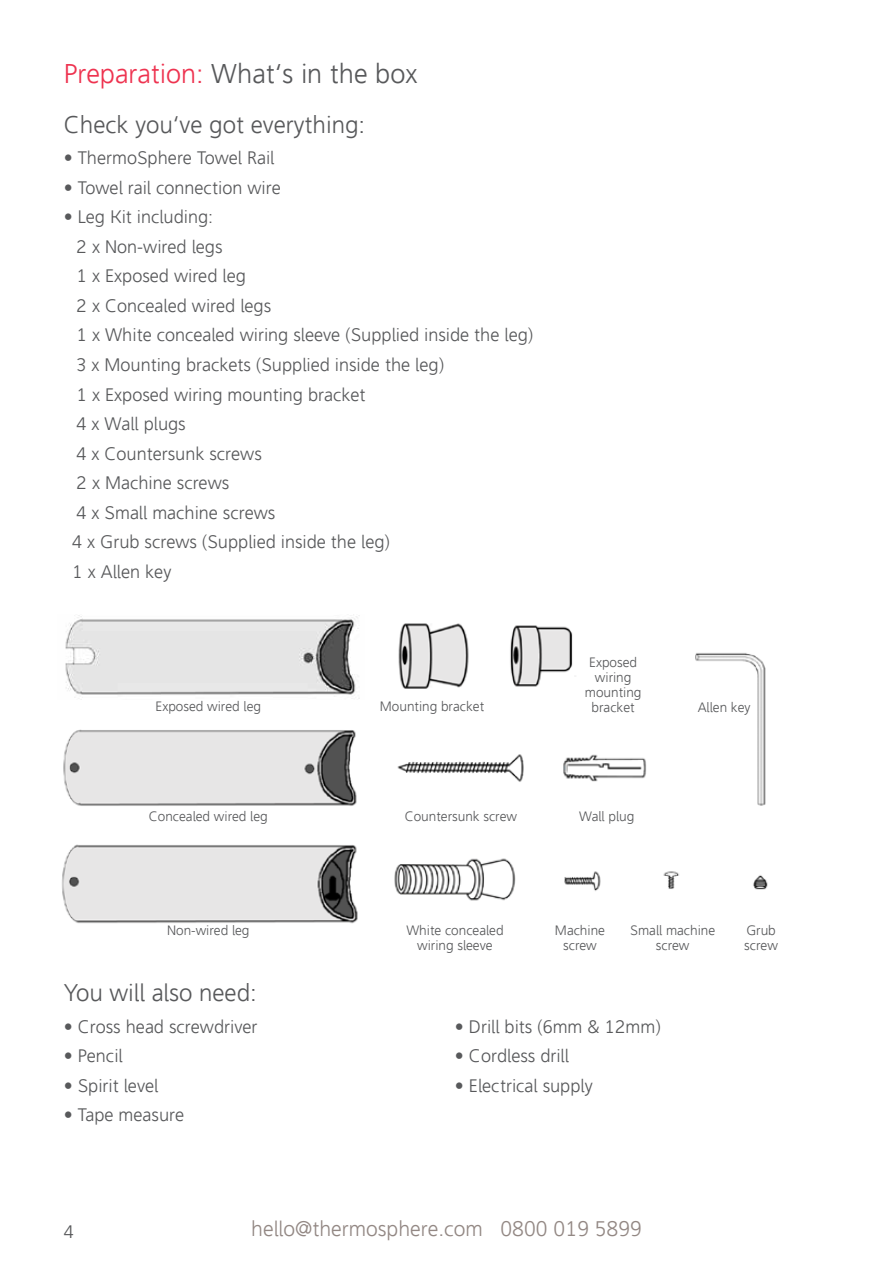
<style>
.page{position:relative;width:893px;height:1263px;background:#fff}
.page>*{position:absolute;margin:0;border:0;box-sizing:border-box;transform-origin:0 0}
.t1{font:27px "Agan 45";color:#58595b}
.t2{font:24px "Agan 45";color:#58595b}
.t3{font:21px "Agan 45";color:#938884}
.t4{font:18px/29.5px "Agan 45";color:#58595b}
.t5{font:13.5px/15px "Agan 45";color:#58595b;text-align:center}
.s1{color:#ee3350}
</style>
<div class="page">
<img style="left:65px;top:614px;width:295px;height:85px">
<img style="left:63px;top:729px;width:294px;height:77px">
<img style="left:62px;top:844px;width:296px;height:80px">
<img style="left:398px;top:623px;width:71px;height:66px">
<img style="left:563px;top:754px;width:84px;height:28px">
<img style="left:394px;top:858px;width:122px;height:43px">
<img style="left:695px;top:653px;width:71px;height:153px">
<img style="left:564px;top:871px;width:37px;height:20px">
<img style="left:663px;top:871px;width:16px;height:18px">
<img style="left:753px;top:875px;width:15px;height:15px">
<img style="left:397px;top:754px;width:127px;height:28px">
<img style="left:510px;top:625px;width:66px;height:62px">
<h1 class="t1" style="left:64px;top:58px;width:355px"><span class="s1">Preparation:</span> What‘s in the box</h1>
<h2 class="t2" style="left:64px;top:112px;width:303px">Check you‘ve got everything:</h2>
<p class="t4" style="left:64px;top:144px;width:212px">• ThermoSphere Towel Rail</p>
<p class="t4" style="left:64px;top:173px;width:219px">• Towel rail connection wire</p>
<p class="t4" style="left:72px;top:203px;width:462px;text-indent:-9px">• Leg Kit including:<br>2 x Non-wired legs<br>1 x Exposed wired leg<br>2 x Concealed wired legs<br>1 x White concealed wiring sleeve (Supplied inside the leg)<br>3 x Mounting brackets (Supplied inside the leg)<br>1 x Exposed wiring mounting bracket<br>4 x Wall plugs<br>4 x Countersunk screws<br>2 x Machine screws<br>4 x Small machine screws<br>4 x Grub screws (Supplied inside the leg)<br>1 x Allen key</p>
<p class="t5" style="left:156px;top:699px;width:107px">Exposed wired leg</p>
<p class="t5" style="left:380px;top:699px;width:106px">Mounting bracket</p>
<p class="t5" style="left:585px;top:655px;width:58px">Exposed wiring mounting bracket</p>
<p class="t5" style="left:149px;top:809px;width:120px">Concealed wired leg</p>
<p class="t5" style="left:405px;top:809px;width:114px">Countersunk screw</p>
<p class="t5" style="left:579px;top:809px;width:57px">Wall plug</p>
<p class="t5" style="left:698px;top:700px;width:54px">Allen key</p>
<p class="t5" style="left:167px;top:923px;width:84px">Non-wired leg</p>
<p class="t5" style="left:555px;top:923px;width:52px">Machine screw</p>
<p class="t5" style="left:630px;top:923px;width:87px">Small machine screw</p>
<p class="t5" style="left:744px;top:923px;width:35px;text-align:left">Grub screw</p>
<p class="t5" style="left:406px;top:923px;width:99px">White concealed wiring sleeve</p>
<h2 class="t2" style="left:64px;top:979px;width:195px">You will also need:</h2>
<p class="t4" style="left:64px;top:1012px;width:195px">• Cross head screwdriver</p>
<p class="t4" style="left:64px;top:1041px;width:61px">• Pencil</p>
<p class="t4" style="left:64px;top:1071px;width:96px">• Spirit level</p>
<p class="t4" style="left:64px;top:1100px;width:122px">• Tape measure</p>
<p class="t4" style="left:455px;top:1012px;width:207px">• Drill bits (6mm &amp; 12mm)</p>
<p class="t4" style="left:455px;top:1041px;width:115px">• Cordless drill</p>
<p class="t4" style="left:455px;top:1071px;width:139px">• Electrical supply</p>
<p class="t4" style="left:64px;top:1217px;width:12px">4</p>
<p class="t3" style="left:251px;top:1217px;width:392px">hello@thermosphere.com 0800 019 5899</p>
</div>
